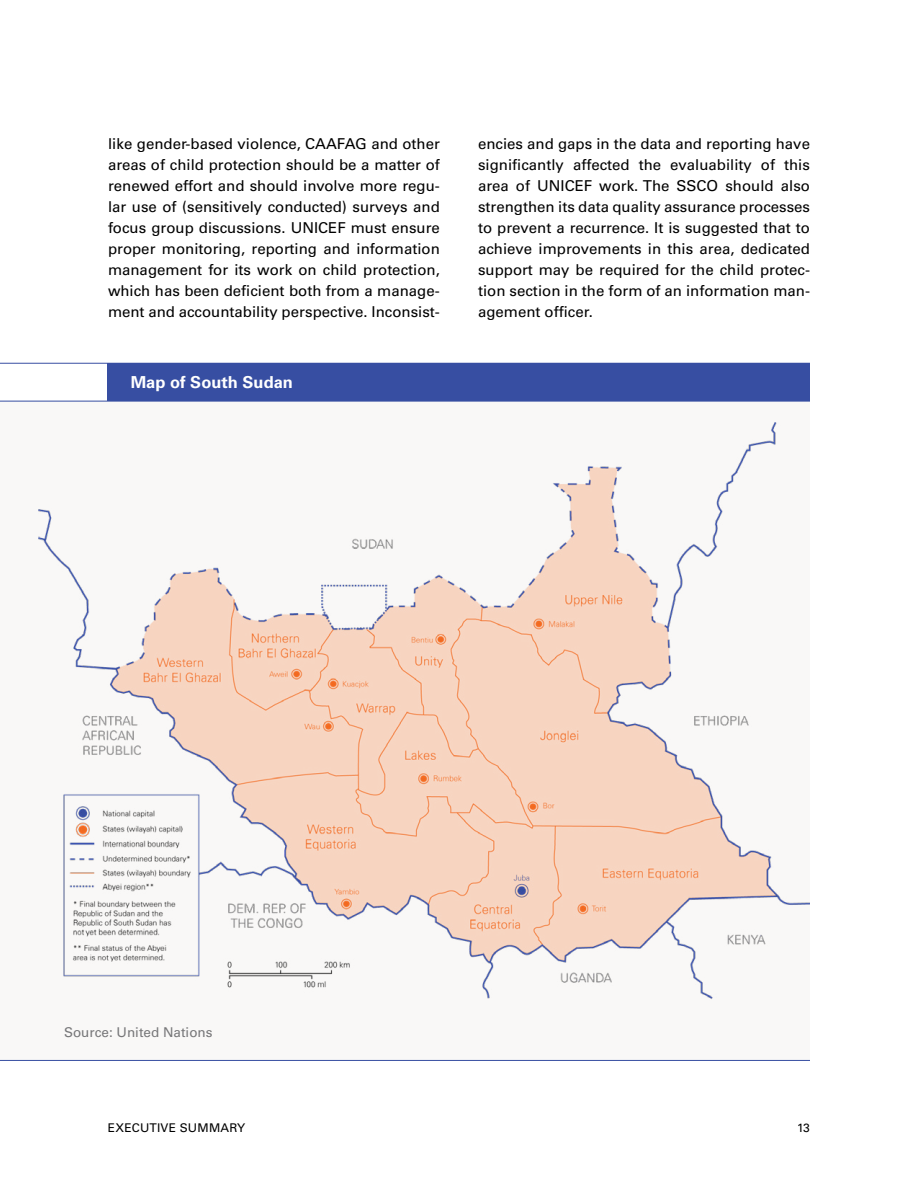
<style>
.page{position:relative;width:918px;height:1188px;background:#fff}
.page>*{position:absolute;margin:0;border:0;box-sizing:border-box;transform-origin:0 0}
.t1{font:700 16.5px "Univers LT Pro 65";color:#fff}
.t2{font:15px/21px "Univers LT Pro 55 Roman";color:#000;text-align:justify}
.t3{font:13.5px "Univers LT Pro 55 Roman";color:#777779}
.t4{font:12px "Univers LT Pro 55 Roman";letter-spacing:.015em;color:#000}
</style>
<div class="page">
<div style="left:0;top:401px;width:810px;height:659px;background:#f9f8f7"></div>
<img style="left:39px;top:422px;width:771px;height:577px">
<div style="left:107px;top:363px;width:703px;height:38px;background:#374ea2"></div>
<hr style="left:0;top:363px;width:810px;height:1px;background:#374ea2">
<hr style="left:0;top:401px;width:810px;height:1px;background:#374ea2">
<hr style="left:0;top:1060px;width:810px;height:1px;background:#374ea2">
<p class="t2" style="left:108px;top:133px;width:333px">like gender-based violence, CAAFAG and other areas of child protection should be a matter of renewed effort and should involve more regu&shy;lar use of (sensitively conducted) surveys and focus group discussions. UNICEF must ensure proper monitoring, reporting and information management for its work on child protection, which has been deficient both from a manage&shy;ment and accountability perspective. Inconsist-</p>
<p class="t2" style="left:478px;top:133px;width:333px">encies and gaps in the data and reporting have significantly affected the evaluability of this area of UNICEF work. The SSCO should also strengthen its data quality assurance processes to prevent a recurrence. It is suggested that to achieve improvements in this area, dedicated support may be required for the child protec&shy;tion section in the form of an information man&shy;agement officer.</p>
<p class="t1" style="left:131px;top:372px;width:164px">Map of South Sudan</p>
<p class="t3" style="left:64px;top:1024px;width:150px">Source: United Nations</p>
<p class="t4" style="left:108px;top:1120px;width:139px">EXECUTIVE SUMMARY</p>
<p class="t4" style="left:797px;top:1120px;width:14px">13</p>
</div>
